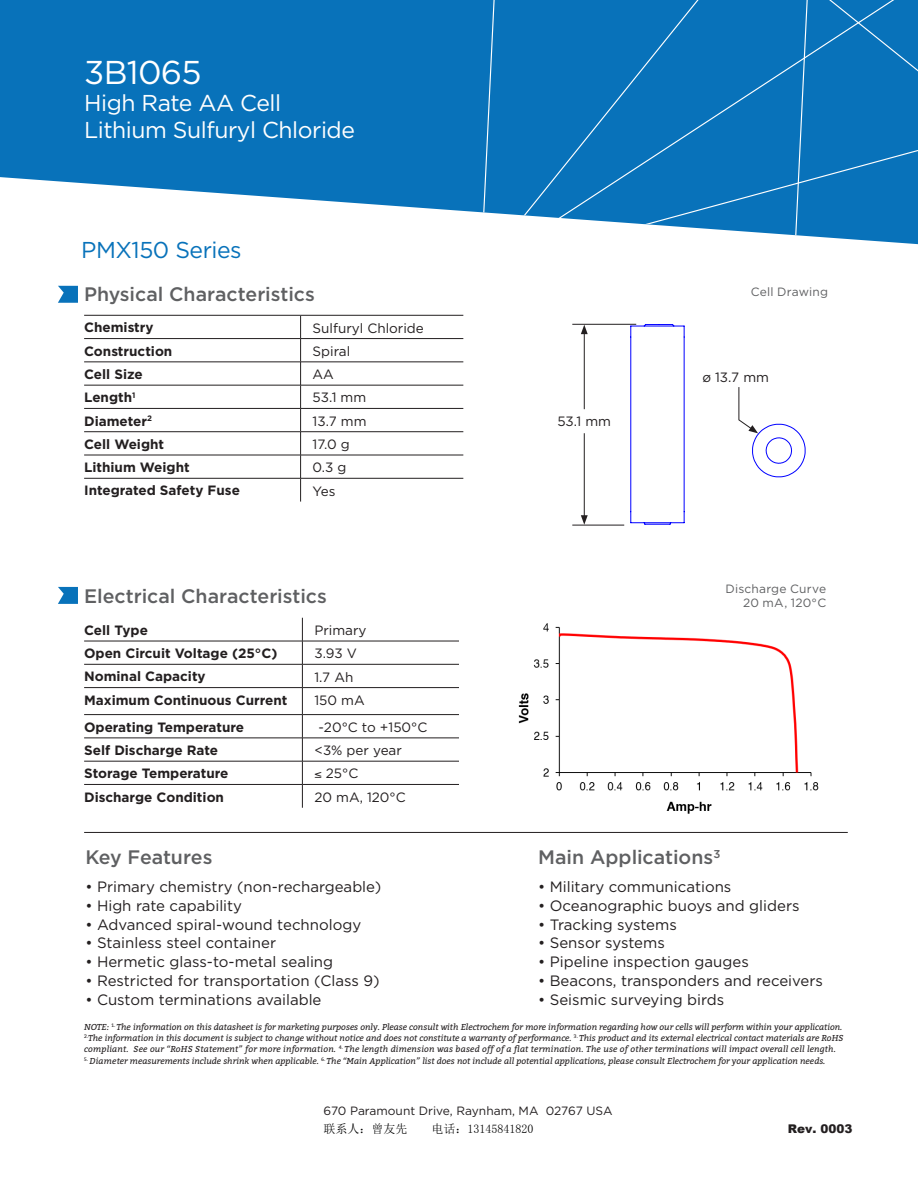
<style>
.page{position:relative;width:918px;height:1188px;background:#fff}
.page>*{position:absolute;margin:0;border:0;box-sizing:border-box;transform-origin:0 0}
.t1{font:33px "Gotham";letter-spacing:-.02em;color:#fff}
.t2{font:22.95px "Gotham";letter-spacing:-.02em;color:#fff}
.t3{font:22.95px "Gotham";letter-spacing:-.02em;color:#0872ba}
.t4{font:500 19.5px "Gotham";color:#5f6062}
.t5{font:15px "Gotham";color:#231f20}
.t6{font:700 13.5px "Gotham";color:#231f20}
.t7{font:13.5px "Gotham";color:#231f20}
.t8{font:12px "Gotham";color:#231f20}
.t9{font:12px "Gotham";letter-spacing:.015em;color:#5f6062}
.t10{font:12px "Sim Sun";color:#000}
.t11{font:900 12px "Arial";color:#231f20}
.t12{font:italic 8.7px/11.2px "Bitter";color:#231f20}
</style>
<div class="page">
<svg style="left:0;top:0;width:476px;height:212px;background:#1c7dbf"></svg>
<svg style="left:476px;top:0;width:442px;height:244px;background:#1b7dbf"></svg>
<svg style="left:790px;top:0;width:23px;height:244px;background:#1e7ec0"></svg>
<hr style="left:84px;top:641px;width:218px;height:1px;background:#231f20">
<hr style="left:302px;top:641px;width:157px;height:1px;background:#231f20">
<hr style="left:84px;top:664px;width:218px;height:1px;background:#231f20">
<hr style="left:302px;top:664px;width:157px;height:1px;background:#231f20">
<hr style="left:84px;top:687px;width:218px;height:1px;background:#231f20">
<hr style="left:302px;top:687px;width:157px;height:1px;background:#231f20">
<hr style="left:84px;top:714px;width:218px;height:1px;background:#231f20">
<hr style="left:302px;top:714px;width:157px;height:1px;background:#231f20">
<svg style="left:302px;top:618px;width:1px;height:190px"></svg>
<hr style="left:84px;top:738px;width:218px;height:1px;background:#231f20">
<hr style="left:302px;top:738px;width:157px;height:1px;background:#231f20">
<hr style="left:84px;top:761px;width:218px;height:1px;background:#231f20">
<hr style="left:302px;top:761px;width:157px;height:1px;background:#231f20">
<hr style="left:84px;top:784px;width:218px;height:1px;background:#231f20">
<hr style="left:302px;top:784px;width:157px;height:1px;background:#231f20">
<hr style="left:84px;top:385px;width:217px;height:1px;background:#231f20">
<hr style="left:301px;top:385px;width:162px;height:1px;background:#231f20">
<hr style="left:84px;top:455px;width:217px;height:1px;background:#231f20">
<hr style="left:301px;top:455px;width:162px;height:1px;background:#231f20">
<hr style="left:84px;top:315px;width:217px;height:1px;background:#231f20">
<hr style="left:301px;top:315px;width:162px;height:1px;background:#231f20">
<hr style="left:84px;top:338px;width:217px;height:1px;background:#231f20">
<hr style="left:301px;top:338px;width:162px;height:1px;background:#231f20">
<hr style="left:84px;top:408px;width:217px;height:1px;background:#231f20">
<hr style="left:301px;top:408px;width:162px;height:1px;background:#231f20">
<hr style="left:84px;top:431px;width:217px;height:1px;background:#231f20">
<hr style="left:301px;top:431px;width:162px;height:1px;background:#231f20">
<hr style="left:84px;top:478px;width:217px;height:1px;background:#231f20">
<hr style="left:301px;top:478px;width:162px;height:1px;background:#231f20">
<svg style="left:300px;top:315px;width:1px;height:187px"></svg>
<hr style="left:84px;top:362px;width:217px;height:1px;background:#231f20">
<hr style="left:301px;top:362px;width:162px;height:1px;background:#231f20">
<svg style="left:58px;top:286px;width:20px;height:17px"></svg>
<svg style="left:58px;top:587px;width:20px;height:17px"></svg>
<hr style="left:84px;top:832px;width:764px;height:1px;background:#231f20">
<hr style="left:572px;top:324px;width:64px;height:1px;background:#231f20">
<hr style="left:572px;top:525px;width:52px;height:1px;background:#231f20">
<hr style="left:584px;top:332px;width:1px;height:77px;background:#231f20">
<svg style="left:581px;top:325px;width:7px;height:9px"></svg>
<hr style="left:584px;top:433px;width:1px;height:85px;background:#231f20">
<svg style="left:581px;top:515px;width:7px;height:10px"></svg>
<img style="left:518px;top:623px;width:301px;height:191px">
<svg style="left:630px;top:323px;width:55px;height:202px"></svg>
<svg style="left:738px;top:387px;width:68px;height:91px"></svg>
<p class="t1" style="left:84px;top:54px;width:119px">3B1065</p>
<p class="t2" style="left:84px;top:90px;width:198px">High Rate AA Cell</p>
<p class="t2" style="left:84px;top:117px;width:272px">Lithium Sulfuryl Chloride</p>
<p class="t3" style="left:81px;top:238px;width:162px">PMX150 Series</p>
<p class="t4" style="left:84px;top:283px;width:232px">Physical Characteristics</p>
<p class="t6" style="left:84px;top:320px;width:71px">Chemistry</p>
<p class="t7" style="left:313px;top:320px;width:113px">Sulfuryl Chloride</p>
<p class="t6" style="left:84px;top:343px;width:90px">Construction</p>
<p class="t7" style="left:313px;top:344px;width:39px">Spiral</p>
<p class="t6" style="left:84px;top:366px;width:60px">Cell Size</p>
<p class="t7" style="left:313px;top:367px;width:23px">AA</p>
<p class="t6" style="left:84px;top:390px;width:53px">Length<sup>1</sup></p>
<p class="t7" style="left:313px;top:390px;width:55px">53.1 mm</p>
<p class="t6" style="left:84px;top:413px;width:69px">Diameter<sup>2</sup></p>
<p class="t7" style="left:313px;top:413px;width:55px">13.7 mm</p>
<p class="t6" style="left:84px;top:436px;width:82px">Cell Weight</p>
<p class="t7" style="left:313px;top:437px;width:39px">17.0 g</p>
<p class="t6" style="left:84px;top:460px;width:107px">Lithium Weight</p>
<p class="t7" style="left:313px;top:460px;width:35px">0.3 g</p>
<p class="t6" style="left:84px;top:483px;width:157px">Integrated Safety Fuse</p>
<p class="t7" style="left:313px;top:483px;width:24px">Yes</p>
<p class="t4" style="left:84px;top:585px;width:244px">Electrical Characteristics</p>
<p class="t6" style="left:84px;top:622px;width:65px">Cell Type</p>
<p class="t7" style="left:314px;top:623px;width:54px">Primary</p>
<p class="t6" style="left:84px;top:646px;width:195px">Open Circuit Voltage (25°C)</p>
<p class="t7" style="left:314px;top:646px;width:44px">3.93 V</p>
<p class="t6" style="left:84px;top:669px;width:123px">Nominal Capacity</p>
<p class="t7" style="left:314px;top:669px;width:40px">1.7 Ah</p>
<p class="t6" style="left:84px;top:692px;width:205px">Maximum Continuous Current</p>
<p class="t7" style="left:314px;top:693px;width:52px">150 mA</p>
<p class="t6" style="left:84px;top:719px;width:162px">Operating Temperature</p>
<p class="t7" style="left:318px;top:720px;width:110px">-20°C to +150°C</p>
<p class="t6" style="left:84px;top:742px;width:136px">Self Discharge Rate</p>
<p class="t7" style="left:314px;top:743px;width:89px">&lt;3% per year</p>
<p class="t6" style="left:84px;top:766px;width:146px">Storage Temperature</p>
<p class="t7" style="left:314px;top:766px;width:45px">≤ 25°C</p>
<p class="t6" style="left:84px;top:789px;width:141px">Discharge Condition</p>
<p class="t7" style="left:314px;top:790px;width:93px">20 mA, 120°C</p>
<p class="t4" style="left:85px;top:846px;width:129px">Key Features</p>
<p class="t5" style="left:85px;top:879px;width:297px">• Primary chemistry (non-rechargeable)</p>
<p class="t5" style="left:85px;top:897px;width:158px">• High rate capability</p>
<p class="t5" style="left:85px;top:916px;width:277px">• Advanced spiral-wound technology</p>
<p class="t5" style="left:85px;top:935px;width:192px">• Stainless steel container</p>
<p class="t5" style="left:85px;top:954px;width:249px">• Hermetic glass-to-metal sealing</p>
<p class="t5" style="left:85px;top:972px;width:296px">• Restricted for transportation (Class 9)</p>
<p class="t5" style="left:85px;top:991px;width:238px">• Custom terminations available</p>
<p class="t9" style="left:751px;top:285px;width:79px">Cell Drawing</p>
<p class="t7" style="left:557px;top:413px;width:55px">53.1 mm</p>
<p class="t7" style="left:703px;top:370px;width:68px">ø 13.7 mm</p>
<p class="t9" style="left:726px;top:582px;width:102px">Discharge Curve</p>
<p class="t9" style="left:743px;top:597px;width:85px">20 mA, 120°C</p>
<p class="t4" style="left:538px;top:846px;width:184px">Main Applications<sup>3</sup></p>
<p class="t5" style="left:538px;top:879px;width:195px">• Military communications</p>
<p class="t5" style="left:538px;top:897px;width:263px">• Oceanographic buoys and gliders</p>
<p class="t5" style="left:538px;top:916px;width:140px">• Tracking systems</p>
<p class="t5" style="left:538px;top:935px;width:128px">• Sensor systems</p>
<p class="t5" style="left:538px;top:954px;width:212px">• Pipeline inspection gauges</p>
<p class="t5" style="left:538px;top:972px;width:286px">• Beacons, transponders and receivers</p>
<p class="t5" style="left:538px;top:991px;width:188px">• Seismic surveying birds</p>
<p class="t12" style="left:84px;top:1021px;width:760px">NOTE: <sup>1.</sup> The information on this datasheet is for marketing purposes only. Please consult with Electrochem for more information regarding how our cells will perform within your application.</p>
<p class="t12" style="left:84px;top:1032px;width:761px"><sup>2.</sup> The information in this document is subject to change without notice and does not constitute a warranty of performance. <sup>3.</sup> This product and its external electrical contact materials are RoHS compliant. See our “RoHS Statement” for more information. <sup>4.</sup> The length dimension was based off of a flat termination. The use of other terminations will impact overall cell length.</p>
<p class="t12" style="left:84px;top:1055px;width:743px"><sup>5.</sup> Diameter measurements include shrink when applicable. <sup>6.</sup> The “Main Application” list does not include all potential applications, please consult Electrochem for your application needs.</p>
<p class="t8" style="left:324px;top:1104px;width:290px">670 Paramount Drive, Raynham, MA 02767 USA</p>
<p class="t10" style="left:324px;top:1122px;width:86px">联系人：曾友先</p>
<p class="t10" style="left:432px;top:1122px;width:103px">电话：13145841820</p>
<p class="t11" style="left:788px;top:1120px;width:66px">Rev. 0003</p>
</div>
